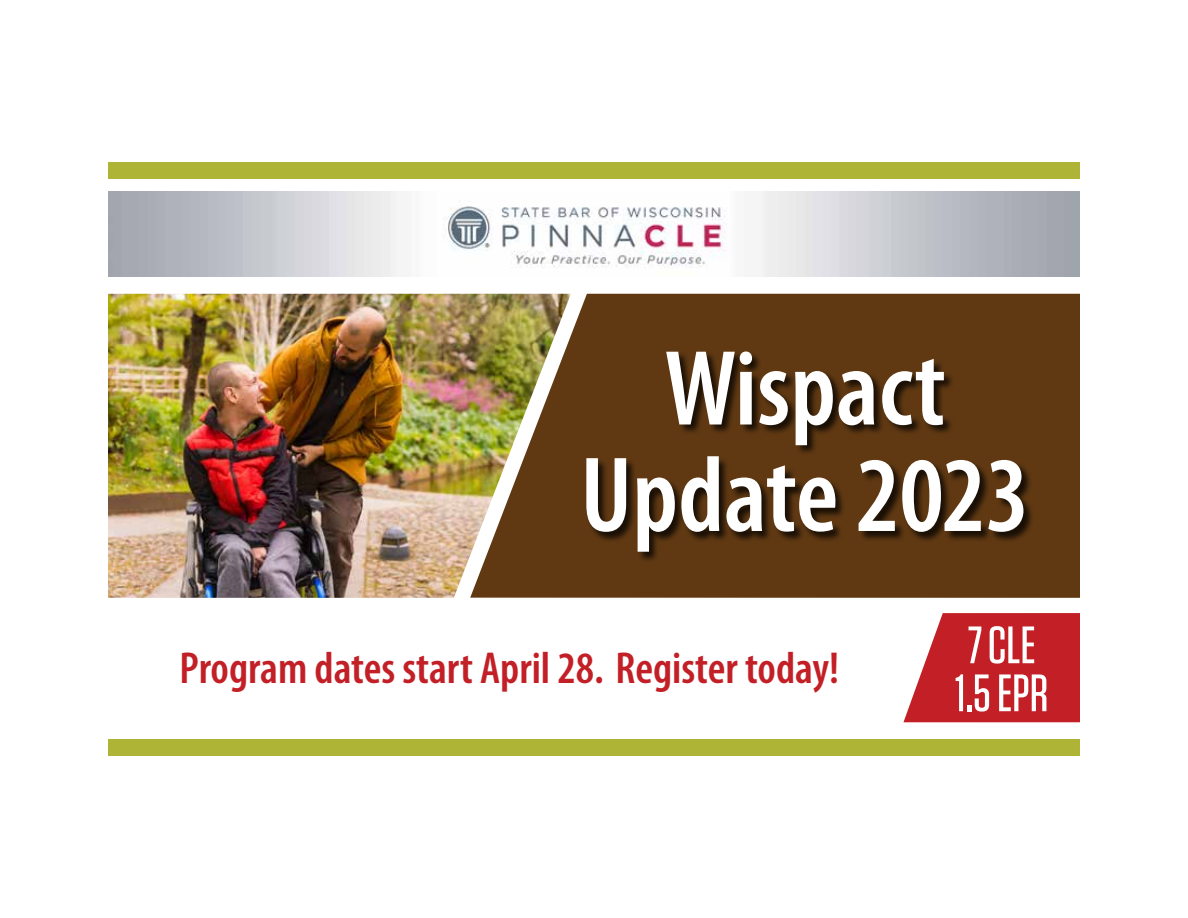
<style>
.page{position:relative;width:1188px;height:918px;background:#fff}
.page>*{position:absolute;margin:0;border:0;box-sizing:border-box;transform-origin:0 0}
.t1{font:600 condensed 108px/106.5px "Myriad Pro";color:#fff;text-align:center}
.t2{font:500 52.5px/48px "Tungsten";color:#fff}
.t3{font:600 condensed 45px "Myriad Pro";color:#c22026}
</style>
<div class="page">
<img style="left:108px;top:294px;width:362px;height:304px">
<svg style="left:470px;top:294px;width:610px;height:304px;background:#715027"></svg>
<div style="left:88px;top:162px;width:998px;height:16px;background:#aeb435"></div>
<img style="left:108px;top:192px;width:972px;height:85px">
<div style="left:88px;top:739px;width:998px;height:17px;background:#aeb435"></div>
<div style="left:586px;top:351px;width:449px;height:211px;background:#000;opacity:.74"></div>
<svg style="left:903px;top:613px;width:177px;height:109px;background:#c8393e"></svg>
<div style="left:0;top:0;width:108px;height:918px;background:#fff"></div>
<div style="left:1080px;top:0;width:108px;height:918px;background:#fff"></div>
<h1 class="t1" style="left:580px;top:334px;width:451px">Wispact<br>Update 2023</h1>
<p class="t3" style="left:179px;top:640px;width:661px">Program dates start April 28. Register today!</p>
<p class="t2" style="left:955px;top:620px;width:95px">7 CLE<br>1.5 EPR</p>
</div>
